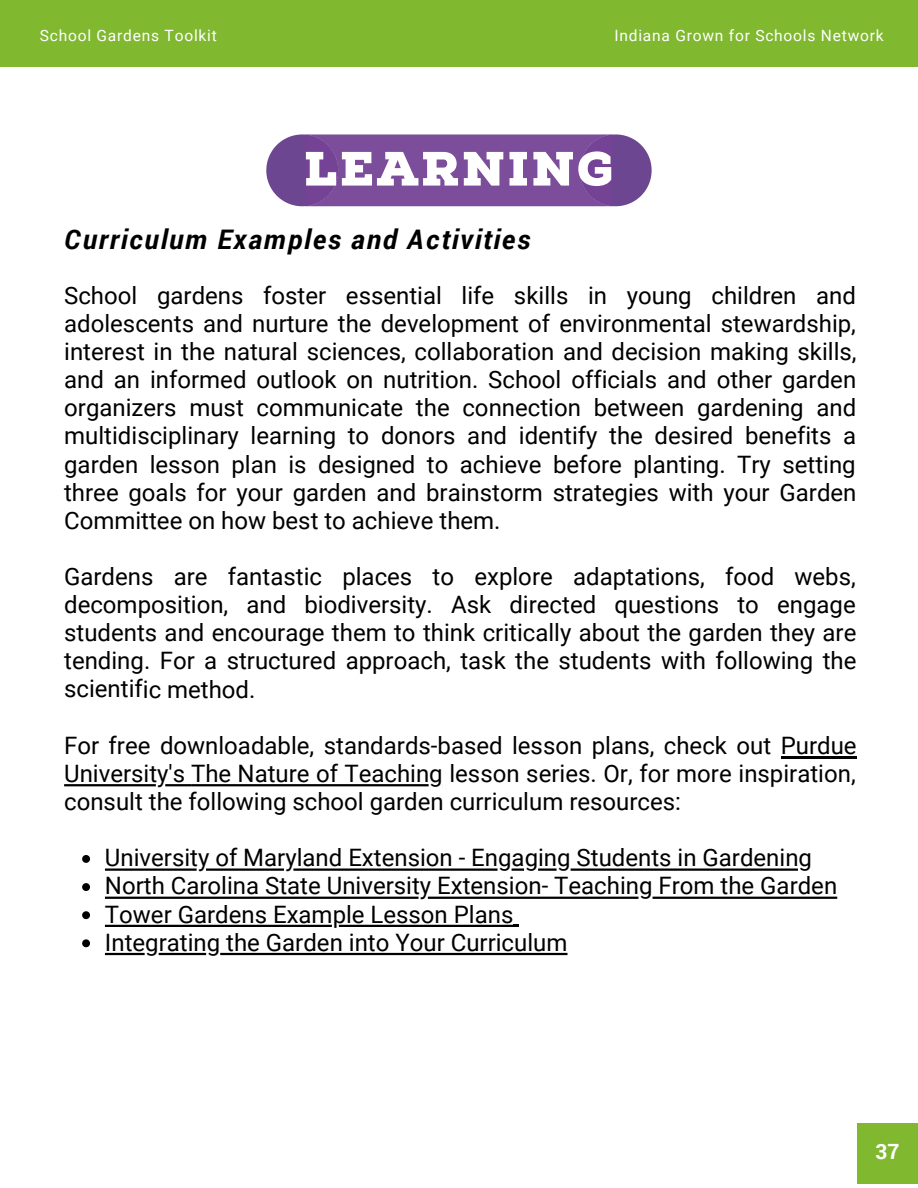
<style>
.page{position:relative;width:918px;height:1188px;background:#fff}
.page>*{position:absolute;margin:0;border:0;box-sizing:border-box;transform-origin:0 0}
.t1{font:italic 700 27px "Roboto";letter-spacing:.065em;color:#000}
.t2{font:24px/28.2px "Roboto";color:#000;text-align:justify}
.t3{font:700 21px "Roboto";color:#fff}
.t4{font:15.6px "Roboto";letter-spacing:.05em;color:#fff}
</style>
<div class="page">
<div style="left:0;top:0;width:918px;height:67px;background:#80b830"></div>
<div style="left:857px;top:1123px;width:61px;height:61px;background:#80b830"></div>
<svg style="left:266px;top:134px;width:386px;height:72px"></svg>
<svg style="left:82px;top:855px;width:8px;height:8px"></svg>
<hr style="left:571px;top:869px;width:227px;height:2px;background:#000">
<svg style="left:538px;top:869px;width:19px;height:2px"></svg>
<svg style="left:512px;top:869px;width:12px;height:2px"></svg>
<hr style="left:293px;top:869px;width:205px;height:2px;background:#000">
<hr style="left:206px;top:869px;width:78px;height:2px;background:#000">
<hr style="left:105px;top:869px;width:92px;height:2px;background:#000">
<svg style="left:82px;top:883px;width:8px;height:8px"></svg>
<hr style="left:653px;top:897px;width:184px;height:2px;background:#000">
<hr style="left:428px;top:897px;width:211px;height:2px;background:#000">
<hr style="left:105px;top:897px;width:314px;height:2px;background:#000">
<svg style="left:82px;top:911px;width:8px;height:8px"></svg>
<hr style="left:339px;top:925px;width:174px;height:2px;background:#000">
<hr style="left:105px;top:925px;width:227px;height:2px;background:#000">
<svg style="left:513px;top:925px;width:6px;height:2px"></svg>
<svg style="left:82px;top:939px;width:8px;height:8px"></svg>
<hr style="left:220px;top:953px;width:348px;height:2px;background:#000">
<hr style="left:159px;top:953px;width:47px;height:2px;background:#000">
<hr style="left:105px;top:953px;width:40px;height:2px;background:#000">
<hr style="left:781px;top:756px;width:76px;height:2px;background:#000">
<hr style="left:165px;top:784px;width:26px;height:2px;background:#000">
<hr style="left:64px;top:784px;width:92px;height:2px;background:#000">
<hr style="left:191px;top:784px;width:238px;height:2px;background:#000">
<p class="t4" style="left:40px;top:24px;width:178px">School Gardens Toolkit</p>
<p class="t4" style="left:614px;top:24px;width:271px">Indiana Grown for Schools Network</p>
<p class="t1" style="left:64px;top:220px;width:468px">Curriculum Examples and Activities</p>
<p class="t2" style="left:64px;top:280px;width:794px">School gardens foster essential life skills in young children and adolescents and nurture the development of environmental stewardship, interest in the natural sciences, collaboration and decision making skills, and an informed outlook on nutrition. School officials and other garden organizers must communicate the connection between gardening and multidisciplinary learning to donors and identify the desired benefits a garden lesson plan is designed to achieve before planting. Try setting three goals for your garden and brainstorm strategies with your Garden Committee on how best to achieve them.</p>
<p class="t2" style="left:64px;top:561px;width:794px">Gardens are fantastic places to explore adaptations, food webs, decomposition, and biodiversity. Ask directed questions to engage students and encourage them to think critically about the garden they are tending. For a structured approach, task the students with following the scientific method.</p>
<p class="t2" style="left:64px;top:730px;width:794px">For free downloadable, standards-based lesson plans, check out Purdue University's The Nature of Teaching lesson series. Or, for more inspiration, consult the following school garden curriculum resources:</p>
<p class="t2" style="left:105px;top:843px;width:734px;text-align:left">University of Maryland Extension - Engaging Students in Gardening North Carolina State University Extension- Teaching From the Garden Tower Gardens Example Lesson Plans<br>Integrating the Garden into Your Curriculum</p>
<p class="t3" style="left:875px;top:1137px;width:26px">37</p>
</div>
